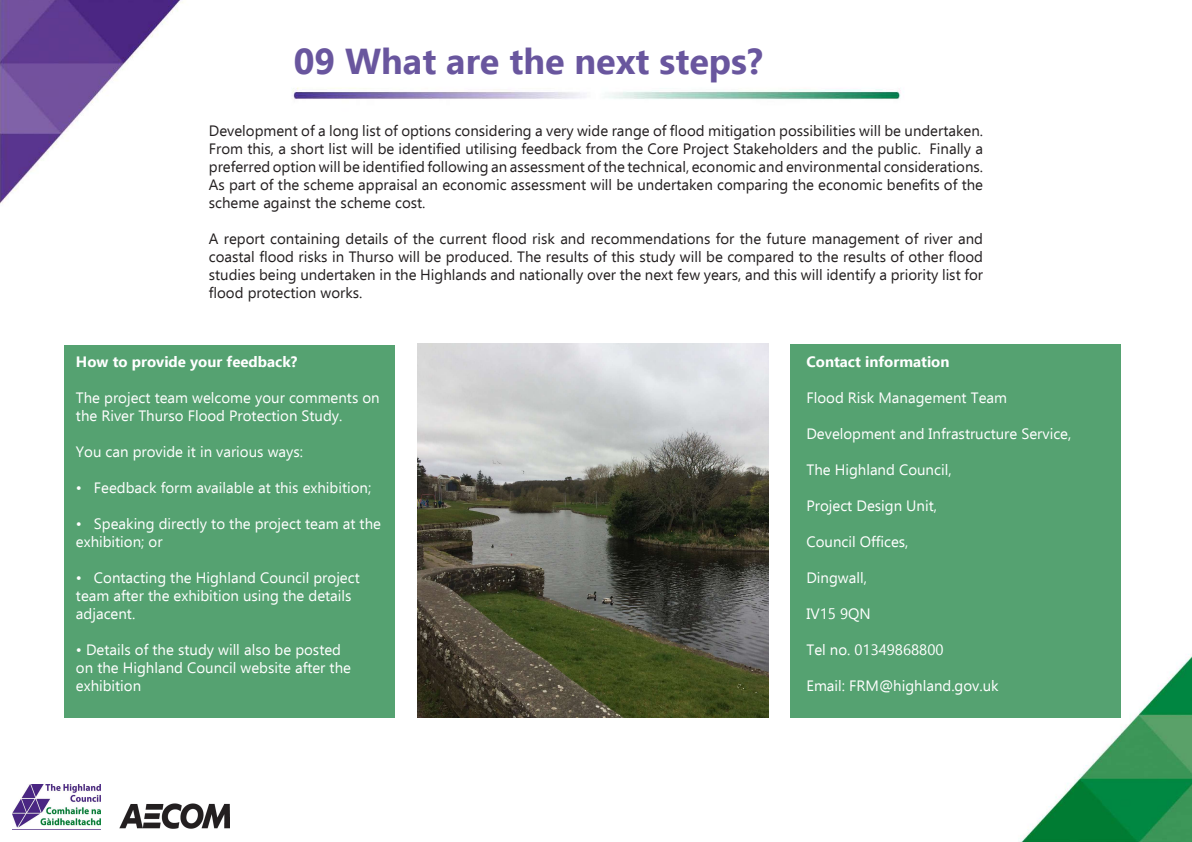
<style>
.page{position:relative;width:1192px;height:842px;background:#fff}
.page>*{position:absolute;margin:0;border:0;box-sizing:border-box;transform-origin:0 0}
.t1{font:700 36px "Ebrima";color:#69569e}
.t2{font:15px/18px "Ebrima";color:#231f20;text-align:justify}
.t3{font:15px/18px "Ebrima";color:#fff}
.t4{font:700 15px "Ebrima";color:#fff}
</style>
<div class="page">
<img style="left:1010px;top:654px;width:182px;height:188px">
<img style="left:0;top:0;width:183px;height:204px">
<img style="left:292px;top:87px;width:609px;height:13px">
<div style="left:790px;top:344px;width:331px;height:373px;background:#55a271"></div>
<div style="left:65px;top:345px;width:330px;height:372px;background:#55a271"></div>
<img style="left:13px;top:785px;width:88px;height:43px">
<img style="left:119px;top:803px;width:111px;height:26px">
<img style="left:417px;top:343px;width:351px;height:374px">
<h1 class="t1" style="left:294px;top:34px;width:471px">09 What are the next steps?</h1>
<p class="t2" style="left:209px;top:122px;width:776px">Development of a long list of options considering a very wide range of flood mitigation possibilities will be undertaken.<br>From this, a short list will be identified utilising feedback from the Core Project Stakeholders and the public. Finally a preferred option will be identified following an assessment of the technical, economic and environmental considerations.<br>As part of the scheme appraisal an economic assessment will be undertaken comparing the economic benefits of the scheme against the scheme cost.</p>
<p class="t2" style="left:209px;top:230px;width:776px">A report containing details of the current flood risk and recommendations for the future management of river and coastal flood risks in Thurso will be produced. The results of this study will be compared to the results of other flood studies being undertaken in the Highlands and nationally over the next few years, and this will identify a priority list for flood protection works.</p>
<p class="t4" style="left:76px;top:350px;width:223px">How to provide your feedback?</p>
<p class="t3" style="left:76px;top:388px;width:305px">The project team welcome your comments on the River Thurso Flood Protection Study.</p>
<p class="t3" style="left:76px;top:442px;width:229px">You can provide it in various ways:</p>
<p class="t3" style="left:76px;top:478px;width:297px">• Feedback form available at this exhibition;</p>
<p class="t3" style="left:76px;top:514px;width:307px">• Speaking directly to the project team at the exhibition; or</p>
<p class="t3" style="left:76px;top:568px;width:285px">• Contacting the Highland Council project team after the exhibition using the details adjacent.</p>
<p class="t3" style="left:76px;top:640px;width:277px">• Details of the study will also be posted on the Highland Council website after the exhibition</p>
<p class="t4" style="left:806px;top:350px;width:145px">Contact information</p>
<p class="t3" style="left:806px;top:388px;width:202px">Flood Risk Management Team</p>
<p class="t3" style="left:806px;top:424px;width:266px">Development and Infrastructure Service,</p>
<p class="t3" style="left:806px;top:460px;width:147px">The Highland Council,</p>
<p class="t3" style="left:806px;top:496px;width:132px">Project Design Unit,</p>
<p class="t3" style="left:806px;top:532px;width:104px">Council Offices,</p>
<p class="t3" style="left:806px;top:568px;width:62px">Dingwall,</p>
<p class="t3" style="left:806px;top:604px;width:66px">IV15 9QN</p>
<p class="t3" style="left:806px;top:640px;width:139px">Tel no. 01349868800</p>
<p class="t3" style="left:806px;top:676px;width:194px">Email: FRM@highland.gov.uk</p>
</div>
